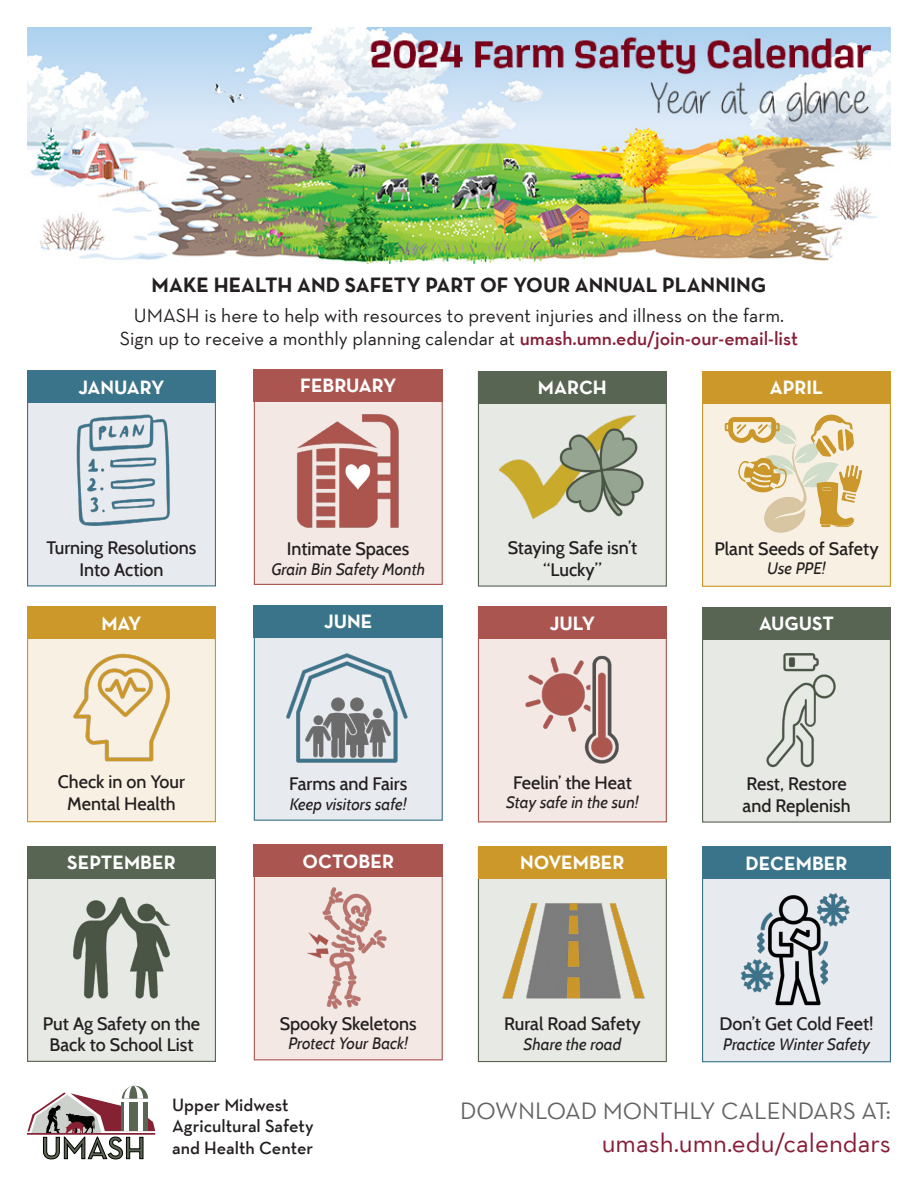
<style>
.page{position:relative;width:918px;height:1188px;background:#fff}
.page>*{position:absolute;margin:0;border:0;box-sizing:border-box;transform-origin:0 0}
.t1{font:27px "Neutra Text";color:#871e36}
.t2{font:24px "Neutra Text";color:#636366}
.t3{font:700 21px "Neutra Text";color:#231f20}
.t4{font:19.5px "Neutra Text";color:#231f20}
.t5{font:700 19.5px "Neutra Text";color:#fff}
.t6{font:700 19.5px "Neutra Text";letter-spacing:-.02em;color:#fff}
.t7{font:500 18px/21.6px "Cabin";color:#231f20;text-align:center}
.t8{font:600 18px/21.6px "Neutra Text";color:#231f20}
.t9{font:italic 16.5px "Cabin";color:#231f20}
.s1{font-weight:600;color:#871e36}
</style>
<div class="page">
<svg style="left:28px;top:1085px;width:127px;height:74px"></svg>
<hr style="left:27px;top:1133px;width:128px;height:2px;background:#862134">
<img style="left:27px;top:27px;width:864px;height:237px">
<div style="left:27px;top:371px;width:189px;height:215px;background:#e7eaee;border:1px solid #3a748a"></div>
<div style="left:27px;top:371px;width:189px;height:32px;background:#3a748a"></div>
<img style="left:76px;top:414px;width:94px;height:112px">
<div style="left:478px;top:371px;width:189px;height:216px;background:#e7e9e5;border:1px solid #586553"></div>
<div style="left:478px;top:371px;width:189px;height:32px;background:#586553"></div>
<img style="left:499px;top:415px;width:145px;height:104px">
<div style="left:254px;top:369px;width:189px;height:216px;background:#f3e8e4;border:1px solid #ab5550"></div>
<div style="left:254px;top:369px;width:189px;height:33px;background:#ab5550"></div>
<img style="left:297px;top:414px;width:102px;height:114px">
<div style="left:702px;top:371px;width:189px;height:216px;background:#f8f1e3;border:1px solid #cc9829"></div>
<div style="left:702px;top:371px;width:189px;height:33px;background:#cc9829"></div>
<img style="left:724px;top:414px;width:138px;height:119px">
<div style="left:27px;top:607px;width:189px;height:215px;background:#f8f1e3;border:1px solid #cc9829"></div>
<div style="left:27px;top:606px;width:189px;height:33px;background:#cc9829"></div>
<img style="left:73px;top:653px;width:97px;height:109px">
<div style="left:478px;top:607px;width:189px;height:215px;background:#f3e8e4;border:1px solid #ab5550"></div>
<div style="left:478px;top:607px;width:189px;height:32px;background:#ab5550"></div>
<img style="left:525px;top:655px;width:94px;height:109px">
<div style="left:254px;top:605px;width:189px;height:216px;background:#e7eaee;border:1px solid #3a748a"></div>
<div style="left:254px;top:605px;width:189px;height:33px;background:#3a748a"></div>
<img style="left:286px;top:653px;width:122px;height:110px">
<div style="left:702px;top:607px;width:189px;height:216px;background:#e7e9e5;border:1px solid #586553"></div>
<div style="left:702px;top:607px;width:189px;height:32px;background:#586553"></div>
<img style="left:766px;top:653px;width:70px;height:115px">
<div style="left:27px;top:846px;width:189px;height:216px;background:#e7e9e5;border:1px solid #586553"></div>
<div style="left:27px;top:846px;width:189px;height:33px;background:#586553"></div>
<img style="left:73px;top:896px;width:97px;height:103px">
<div style="left:478px;top:846px;width:189px;height:216px;background:#e7e9e5;border:1px solid #586553"></div>
<div style="left:478px;top:846px;width:189px;height:33px;background:#cc9829"></div>
<img style="left:502px;top:903px;width:143px;height:96px">
<div style="left:254px;top:845px;width:189px;height:215px;background:#f3e8e4;border:1px solid #ab5550"></div>
<div style="left:254px;top:845px;width:189px;height:32px;background:#ab5550"></div>
<img style="left:307px;top:887px;width:80px;height:122px">
<div style="left:702px;top:847px;width:189px;height:215px;background:#e7eaee;border:1px solid #3a748a"></div>
<div style="left:702px;top:846px;width:189px;height:33px;background:#3a748a"></div>
<img style="left:740px;top:893px;width:110px;height:113px">
<p class="t3" style="left:152px;top:272px;width:616px">MAKE HEALTH AND SAFETY PART OF YOUR ANNUAL PLANNING</p>
<p class="t4" style="left:134px;top:304px;width:652px">UMASH is here to help with resources to prevent injuries and illness on the farm.</p>
<p class="t4" style="left:120px;top:327px;width:680px">Sign up to receive a monthly planning calendar at <span class="s1">umash.umn.edu/join-our-email-list</span></p>
<p class="t6" style="left:79px;top:375px;width:87px">JANUARY</p>
<p class="t5" style="left:300px;top:373px;width:98px">FEBRUARY</p>
<p class="t5" style="left:538px;top:375px;width:70px">MARCH</p>
<p class="t5" style="left:770px;top:375px;width:55px">APRIL</p>
<p class="t7" style="left:47px;top:537px;width:151px">Turning Resolutions<br>Into Action</p>
<p class="t7" style="left:287px;top:538px;width:124px">Intimate Spaces</p>
<p class="t9" style="left:271px;top:559px;width:155px">Grain Bin Safety Month</p>
<p class="t7" style="left:508px;top:537px;width:131px">Staying Safe isn’t “Lucky”</p>
<p class="t7" style="left:715px;top:537px;width:166px">Plant Seeds of Safety</p>
<p class="t9" style="left:767px;top:558px;width:60px">Use PPE!</p>
<p class="t5" style="left:101px;top:611px;width:42px">MAY</p>
<p class="t5" style="left:324px;top:609px;width:50px">JUNE</p>
<p class="t5" style="left:550px;top:611px;width:47px">JULY</p>
<p class="t5" style="left:759px;top:611px;width:76px">AUGUST</p>
<p class="t7" style="left:58px;top:771px;width:129px">Check in on Your<br>Mental Health</p>
<p class="t7" style="left:289px;top:773px;width:120px">Farms and Fairs</p>
<p class="t9" style="left:290px;top:794px;width:118px">Keep visitors safe!</p>
<p class="t7" style="left:513px;top:771px;width:120px">Feelin’ the Heat</p>
<p class="t9" style="left:506px;top:792px;width:134px">Stay safe in the sun!</p>
<p class="t7" style="left:743px;top:773px;width:109px;text-align:left">Rest, Restore and Replenish</p>
<p class="t5" style="left:67px;top:850px;width:110px">SEPTEMBER</p>
<p class="t5" style="left:303px;top:849px;width:93px">OCTOBER</p>
<p class="t5" style="left:520px;top:851px;width:106px">NOVEMBER</p>
<p class="t5" style="left:746px;top:851px;width:103px">DECEMBER</p>
<p class="t7" style="left:43px;top:1012px;width:159px">Put Ag Safety on the<br>Back to School List</p>
<p class="t7" style="left:280px;top:1012px;width:139px">Spooky Skeletons</p>
<p class="t9" style="left:288px;top:1033px;width:121px">Protect Your Back!</p>
<p class="t7" style="left:504px;top:1013px;width:138px">Rural Road Safety</p>
<p class="t9" style="left:524px;top:1034px;width:99px">Share the road</p>
<p class="t7" style="left:720px;top:1013px;width:156px">Don’t Get Cold Feet!</p>
<p class="t9" style="left:723px;top:1034px;width:148px">Practice Winter Safety</p>
<p class="t8" style="left:172px;top:1093px;width:143px">Upper Midwest<br>Agricultural Safety and Health Center</p>
<p class="t2" style="left:460px;top:1097px;width:432px">DOWNLOAD MONTHLY CALENDARS AT:</p>
<p class="t1" style="left:602px;top:1126px;width:291px">umash.umn.edu/calendars</p>
</div>
